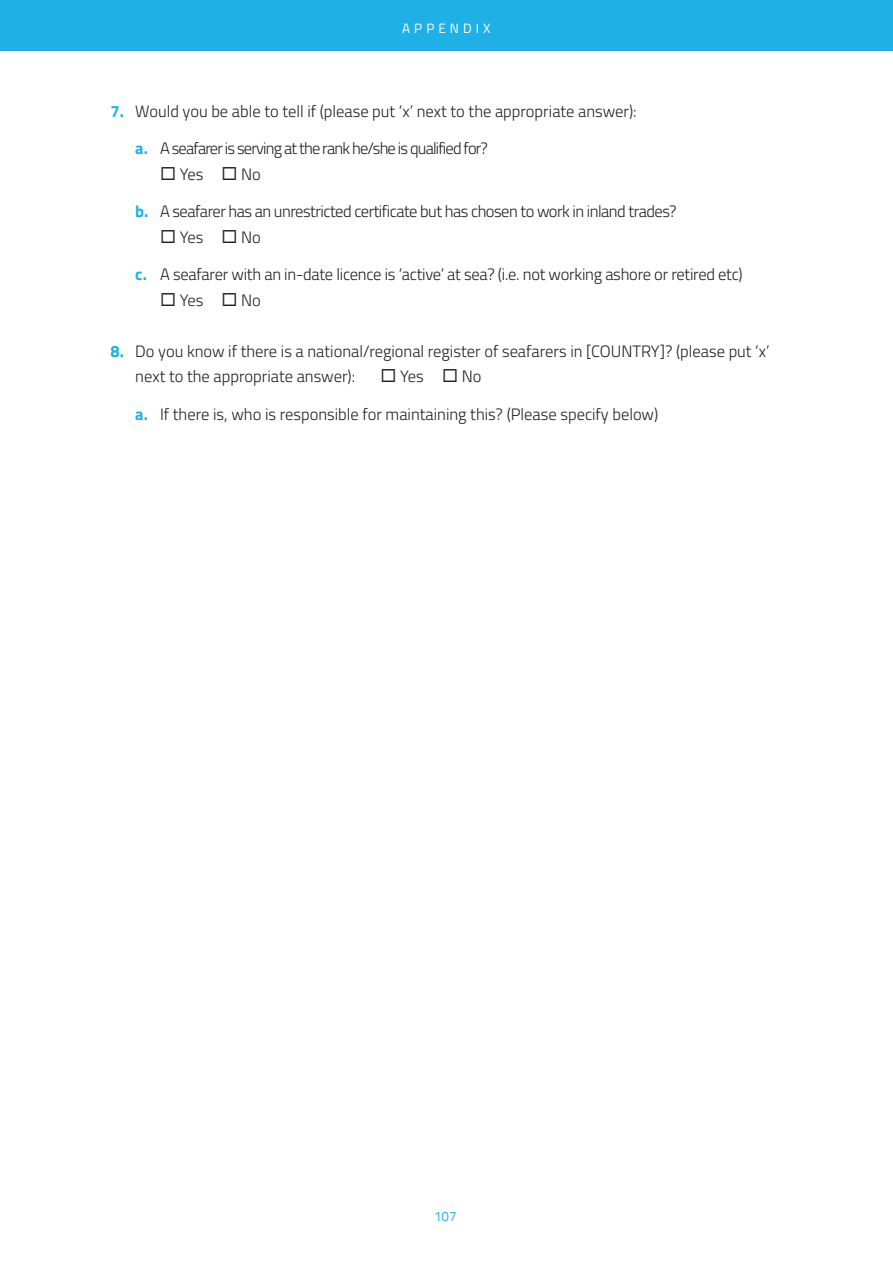
<style>
.page{position:relative;width:893px;height:1263px;background:#fff}
.page>*{position:absolute;margin:0;border:0;box-sizing:border-box;transform-origin:0 0}
._3_item{font:300 16.5px "Titillium Web";letter-spacing:-.015em;color:#231f20}
.Sc5_QuestionSpaced{font:300 16.5px/25.5px "Titillium Web";color:#231f20}
._3_item-2{font:300 16.5px "Titillium Web";letter-spacing:-.05em;color:#231f20}
.t1{font:13.5px "Titillium Web";letter-spacing:.3em;color:#fff}
.t2{font:13.5px "Titillium Web";color:#1fb0e6}
.s1{font-weight:700;color:#1fb0e6}
</style>
<div class="page">
<div style="left:0;top:0;width:893px;height:51px;background:#1fb0e6"></div>
<p class="t1" style="left:402px;top:19px;width:90px">APPENDIX</p>
<p class="_3_item" style="left:111px;top:99px;width:528px"><span class="s1">7.</span> Would you be able to tell if (please put ‘x’ next to the appropriate answer):</p>
<p class="_3_item-2" style="left:135px;top:136px;width:354px"><span class="s1">a.</span> A seafarer is serving at the rank he/she is qualified for?</p>
<p class="_3_item" style="left:160px;top:162px;width:102px">◻ Yes ◻ No</p>
<p class="_3_item" style="left:135px;top:199px;width:543px"><span class="s1">b.</span> A seafarer has an unrestricted certificate but has chosen to work in inland trades?</p>
<p class="_3_item" style="left:160px;top:225px;width:102px">◻ Yes ◻ No</p>
<p class="_3_item" style="left:135px;top:262px;width:609px"><span class="s1">c.</span> A seafarer with an in-date licence is ‘active’ at sea? (i.e. not working ashore or retired etc)</p>
<p class="_3_item" style="left:160px;top:288px;width:102px">◻ Yes ◻ No</p>
<p class="Sc5_QuestionSpaced" style="left:135px;top:337px;width:636px;text-indent:-25px"><span class="s1">8.</span> Do you know if there is a national/regional register of seafarers in [COUNTRY]? (please put ‘x’ next to the appropriate answer):</p>
<p class="Sc5_QuestionSpaced" style="left:381px;top:363px;width:102px">◻ Yes ◻ No</p>
<p class="_3_item" style="left:135px;top:402px;width:524px"><span class="s1">a.</span> If there is, who is responsible for maintaining this? (Please specify below)</p>
<p class="t2" style="left:434px;top:1206px;width:24px">107</p>
</div>
